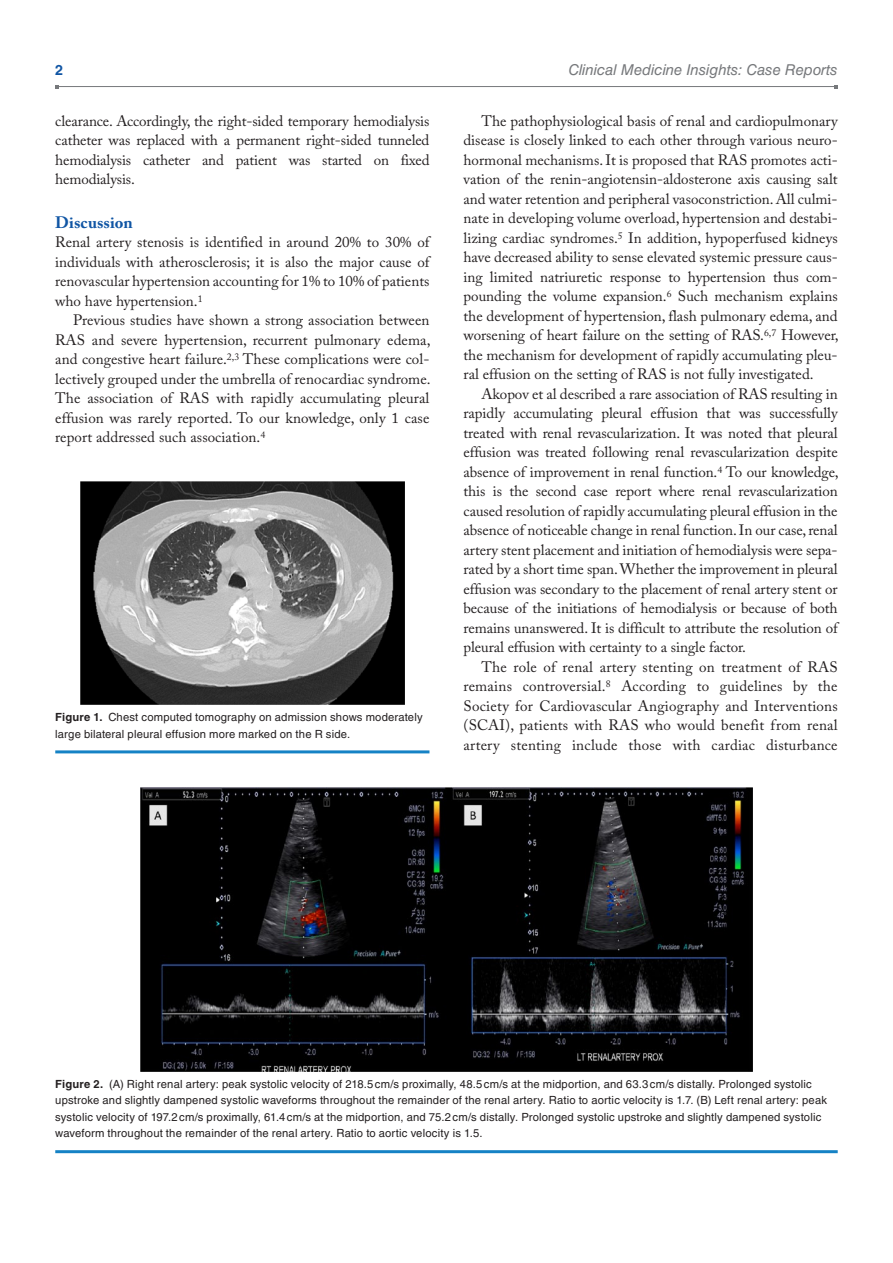
<style>
.page{position:relative;width:893px;height:1263px;background:#fff}
.page>*{position:absolute;margin:0;border:0;box-sizing:border-box;transform-origin:0 0}
.t1{font:700 16.5px "Adobe Caslon Pro";letter-spacing:.005em;color:#1055a4}
.t2{font:15px/19.5px "Adobe Caslon Pro";color:#231f20;text-align:justify}
.t3{font:italic 15px "Helvetica LT Std";letter-spacing:-.005em;color:#76787b}
.t4{font:700 14.25px "Helvetica LT Std";color:#1055a4}
.t5{font:11.25px/16.5px "Helvetica LT Std";letter-spacing:.015em;color:#231f20}
.s1{font-weight:700}
</style>
<div class="page">
<hr style="left:57px;top:86px;width:779px;height:1px;background:#76787b">
<hr style="left:55px;top:750px;width:374px;height:3px;background:#1582c5">
<img style="left:80px;top:482px;width:324px;height:223px">
<hr style="left:55px;top:1150px;width:783px;height:3px;background:#1582c5">
<img style="left:140px;top:787px;width:612px;height:284px">
<p class="t4" style="left:55px;top:61px;width:9px">2</p>
<p class="t3" style="left:568px;top:61px;width:271px">Clinical Medicine Insights: Case Reports</p>
<p class="t2" style="left:55px;top:111px;width:376px">clearance. Accordingly, the right-sided temporary hemodialysis catheter was replaced with a permanent right-sided tunneled hemodialysis catheter and patient was started on fixed hemodialysis.</p>
<p class="t1" style="left:55px;top:212px;width:79px">Discussion</p>
<p class="t2" style="left:55px;top:232px;width:376px">Renal artery stenosis is identified in around 20% to 30% of individuals with atherosclerosis; it is also the major cause of renovascular hypertension accounting for 1% to 10% of patients who have hypertension.<sup>1</sup></p>
<p class="t2" style="left:55px;top:310px;width:377px;text-indent:18px">Previous studies have shown a strong association between RAS and severe hypertension, recurrent pulmonary edema, and congestive heart failure.<sup>2,3</sup> These complications were col&shy;lectively grouped under the umbrella of renocardiac syndrome.<br>The association of RAS with rapidly accumulating pleural effusion was rarely reported. To our knowledge, only 1 case report addressed such association.<sup>4</sup></p>
<p class="t2" style="left:463px;top:111px;width:377px;text-indent:18px">The pathophysiological basis of renal and cardiopulmonary disease is closely linked to each other through various neuro&shy;hormonal mechanisms. It is proposed that RAS promotes acti&shy;vation of the renin-angiotensin-aldosterone axis causing salt and water retention and peripheral vasoconstriction. All culmi&shy;nate in developing volume overload, hypertension and destabi&shy;lizing cardiac syndromes.<sup>5</sup> In addition, hypoperfused kidneys have decreased ability to sense elevated systemic pressure caus&shy;ing limited natriuretic response to hypertension thus com&shy;pounding the volume expansion.<sup>6</sup> Such mechanism explains the development of hypertension, flash pulmonary edema, and worsening of heart failure on the setting of RAS.<sup>6,7</sup> However, the mechanism for development of rapidly accumulating pleu&shy;ral effusion on the setting of RAS is not fully investigated.</p>
<p class="t2" style="left:463px;top:384px;width:377px;text-indent:18px">Akopov et al described a rare association of RAS resulting in rapidly accumulating pleural effusion that was successfully treated with renal revascularization. It was noted that pleural effusion was treated following renal revascularization despite absence of improvement in renal function.<sup>4</sup> To our knowledge, this is the second case report where renal revascularization caused resolution of rapidly accumulating pleural effusion in the absence of noticeable change in renal function. In our case, renal artery stent placement and initiation of hemodialysis were sepa&shy;rated by a short time span. Whether the improvement in pleural effusion was secondary to the placement of renal artery stent or because of the initiations of hemodialysis or because of both remains unanswered. It is difficult to attribute the resolution of pleural effusion with certainty to a single factor.</p>
<p class="t2" style="left:463px;top:657px;width:376px;text-indent:18px">The role of renal artery stenting on treatment of RAS remains controversial.<sup>8</sup> According to guidelines by the Society for Cardiovascular Angiography and Interventions (SCAI), patients with RAS who would benefit from renal artery stenting include those with cardiac disturbance</p>
<p class="t5" style="left:55px;top:709px;width:369px"><span class="s1">Figure 1.</span> Chest computed tomography on admission shows moderately large bilateral pleural effusion more marked on the R side.</p>
<p class="t5" style="left:55px;top:1076px;width:773px"><span class="s1">Figure 2.</span> (A) Right renal artery: peak systolic velocity of 218.5cm/s proximally, 48.5cm/s at the midportion, and 63.3cm/s distally. Prolonged systolic upstroke and slightly dampened systolic waveforms throughout the remainder of the renal artery. Ratio to aortic velocity is 1.7. (B) Left renal artery: peak systolic velocity of 197.2cm/s proximally, 61.4cm/s at the midportion, and 75.2cm/s distally. Prolonged systolic upstroke and slightly dampened systolic waveform throughout the remainder of the renal artery. Ratio to aortic velocity is 1.5.</p>
</div>
